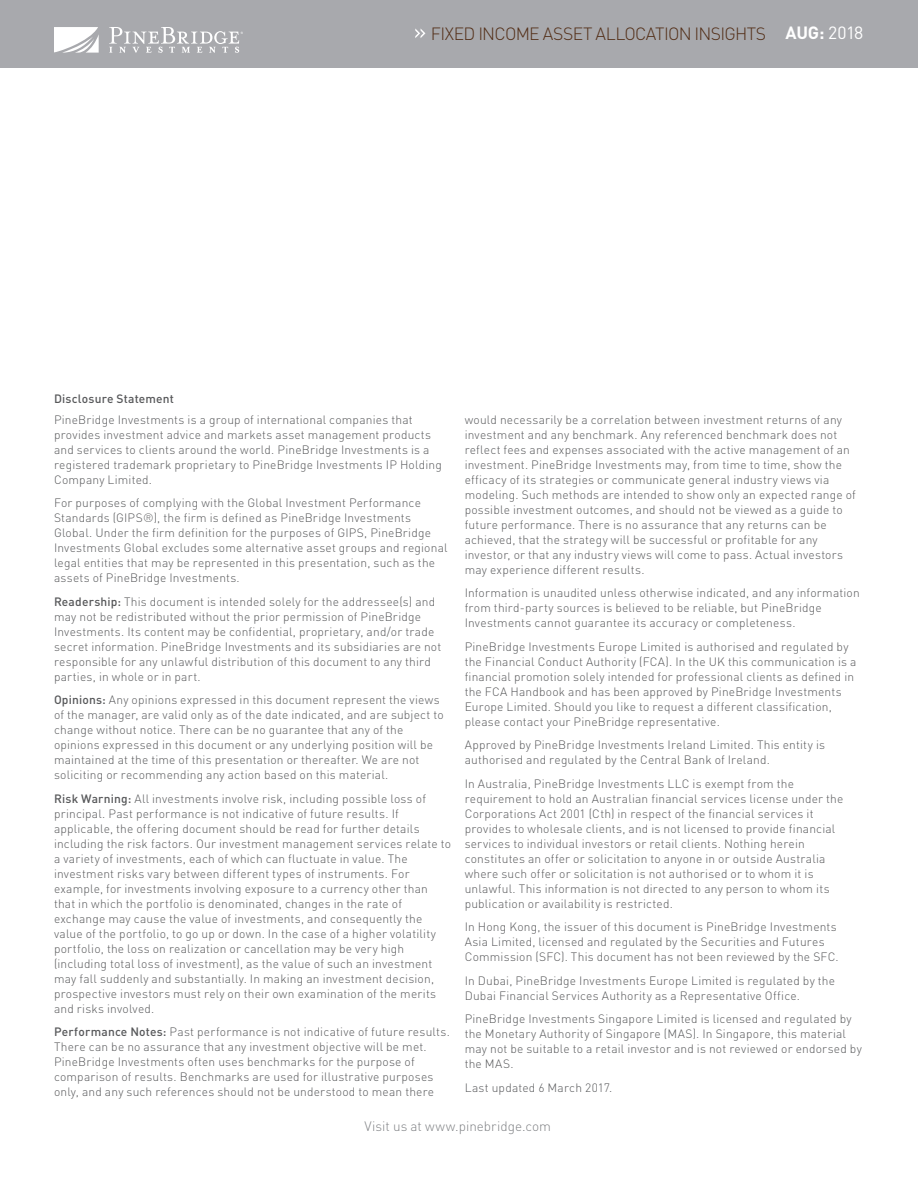
<style>
.page{position:relative;width:918px;height:1188px;background:#fff}
.page>*{position:absolute;margin:0;border:0;box-sizing:border-box;transform-origin:0 0}
.t1{font:300 17.55px "DINOT";letter-spacing:-.04em;color:#532f18}
.t2{font:700 17.55px "DINOT";color:#fff}
.t3{font:300 13.5px "DINOT";color:#808285}
._4B_Disclosure_7_10{font:300 12px/15px "DINOT";letter-spacing:.015em;color:#57585a}
._4B_Disclosure_7_10-2{font:500 12px "DINOT";letter-spacing:.015em;color:#57585a}
.s1{font-weight:400}
.s2{font-weight:500}
</style>
<div class="page">
<div style="left:0;top:0;width:918px;height:68px;background:#a8a9ad"></div>
<svg style="left:54px;top:27px;width:45px;height:26px"></svg>
<svg style="left:109px;top:27px;width:134px;height:26px"></svg>
<svg style="left:415px;top:28px;width:10px;height:10px"></svg>
<p class="_4B_Disclosure_7_10-2" style="left:54px;top:389px;width:122px">Disclosure Statement</p>
<p class="t1" style="left:431px;top:20px;width:337px">FIXED INCOME ASSET ALLOCATION INSIGHTS</p>
<p class="t2" style="left:786px;top:19px;width:79px">AUG: <span class="s1">2018</span></p>
<p class="_4B_Disclosure_7_10" style="left:54px;top:411px;width:389px">PineBridge Investments is a group of international companies that provides investment advice and markets asset management products and services to clients around the world. PineBridge Investments is a registered trademark proprietary to PineBridge Investments IP Holding Company Limited.</p>
<p class="_4B_Disclosure_7_10" style="left:54px;top:495px;width:395px">For purposes of complying with the Global Investment Performance Standards (GIPS®), the firm is defined as PineBridge Investments Global. Under the firm definition for the purposes of GIPS, PineBridge Investments Global excludes some alternative asset groups and regional legal entities that may be represented in this presentation, such as the assets of PineBridge Investments.</p>
<p class="_4B_Disclosure_7_10" style="left:54px;top:593px;width:389px"><span class="s2">Readership:</span> This document is intended solely for the addressee(s) and may not be redistributed without the prior permission of PineBridge Investments. Its content may be confidential, proprietary, and/or trade secret information. PineBridge Investments and its subsidiaries are not responsible for any unlawful distribution of this document to any third parties, in whole or in part.</p>
<p class="_4B_Disclosure_7_10" style="left:54px;top:692px;width:391px"><span class="s2">Opinions:</span> Any opinions expressed in this document represent the views of the manager, are valid only as of the date indicated, and are subject to change without notice. There can be no guarantee that any of the opinions expressed in this document or any underlying position will be maintained at the time of this presentation or thereafter. We are not soliciting or recommending any action based on this material.</p>
<p class="_4B_Disclosure_7_10" style="left:54px;top:790px;width:399px"><span class="s2">Risk Warning:</span> All investments involve risk, including possible loss of principal. Past performance is not indicative of future results. If applicable, the offering document should be read for further details including the risk factors. Our investment management services relate to a variety of investments, each of which can fluctuate in value. The investment risks vary between different types of instruments. For example, for investments involving exposure to a currency other than that in which the portfolio is denominated, changes in the rate of exchange may cause the value of investments, and consequently the value of the portfolio, to go up or down. In the case of a higher volatility portfolio, the loss on realization or cancellation may be very high (including total loss of investment), as the value of such an investment may fall suddenly and substantially. In making an investment decision, prospective investors must rely on their own examination of the merits and risks involved.</p>
<p class="_4B_Disclosure_7_10" style="left:54px;top:1024px;width:397px"><span class="s2">Performance Notes:</span> Past performance is not indicative of future results.<br>There can be no assurance that any investment objective will be met.<br>PineBridge Investments often uses benchmarks for the purpose of comparison of results. Benchmarks are used for illustrative purposes only, and any such references should not be understood to mean there</p>
<p class="_4B_Disclosure_7_10" style="left:465px;top:411px;width:393px">would necessarily be a correlation between investment returns of any investment and any benchmark. Any referenced benchmark does not reflect fees and expenses associated with the active management of an investment. PineBridge Investments may, from time to time, show the efficacy of its strategies or communicate general industry views via modeling. Such methods are intended to show only an expected range of possible investment outcomes, and should not be viewed as a guide to future performance. There is no assurance that any returns can be achieved, that the strategy will be successful or profitable for any investor, or that any industry views will come to pass. Actual investors may experience different results.</p>
<p class="_4B_Disclosure_7_10" style="left:465px;top:585px;width:397px">Information is unaudited unless otherwise indicated, and any information from third-party sources is believed to be reliable, but PineBridge<br>Investments cannot guarantee its accuracy or completeness.</p>
<p class="_4B_Disclosure_7_10" style="left:465px;top:638px;width:393px">PineBridge Investments Europe Limited is authorised and regulated by the Financial Conduct Authority (FCA). In the UK this communication is a financial promotion solely intended for professional clients as defined in the FCA Handbook and has been approved by PineBridge Investments Europe Limited. Should you like to request a different classification, please contact your PineBridge representative.</p>
<p class="_4B_Disclosure_7_10" style="left:465px;top:737px;width:362px">Approved by PineBridge Investments Ireland Limited. This entity is authorised and regulated by the Central Bank of Ireland.</p>
<p class="_4B_Disclosure_7_10" style="left:465px;top:775px;width:380px">In Australia, PineBridge Investments LLC is exempt from the requirement to hold an Australian financial services license under the Corporations Act 2001 (Cth) in respect of the financial services it provides to wholesale clients, and is not licensed to provide financial services to individual investors or retail clients. Nothing herein constitutes an offer or solicitation to anyone in or outside Australia where such offer or solicitation is not authorised or to whom it is unlawful. This information is not directed to any person to whom its publication or availability is restricted.</p>
<p class="_4B_Disclosure_7_10" style="left:465px;top:919px;width:376px">In Hong Kong, the issuer of this document is PineBridge Investments<br>Asia Limited, licensed and regulated by the Securities and Futures<br>Commission (SFC). This document has not been reviewed by the SFC.</p>
<p class="_4B_Disclosure_7_10" style="left:465px;top:972px;width:372px">In Dubai, PineBridge Investments Europe Limited is regulated by the<br>Dubai Financial Services Authority as a Representative Office.</p>
<p class="_4B_Disclosure_7_10" style="left:465px;top:1011px;width:399px">PineBridge Investments Singapore Limited is licensed and regulated by the Monetary Authority of Singapore (MAS). In Singapore, this material may not be suitable to a retail investor and is not reviewed or endorsed by the MAS.</p>
<p class="_4B_Disclosure_7_10" style="left:465px;top:1079px;width:149px">Last updated 6 March 2017.</p>
<p class="t3" style="left:365px;top:1116px;width:188px">Visit us at www.pinebridge.com</p>
</div>
